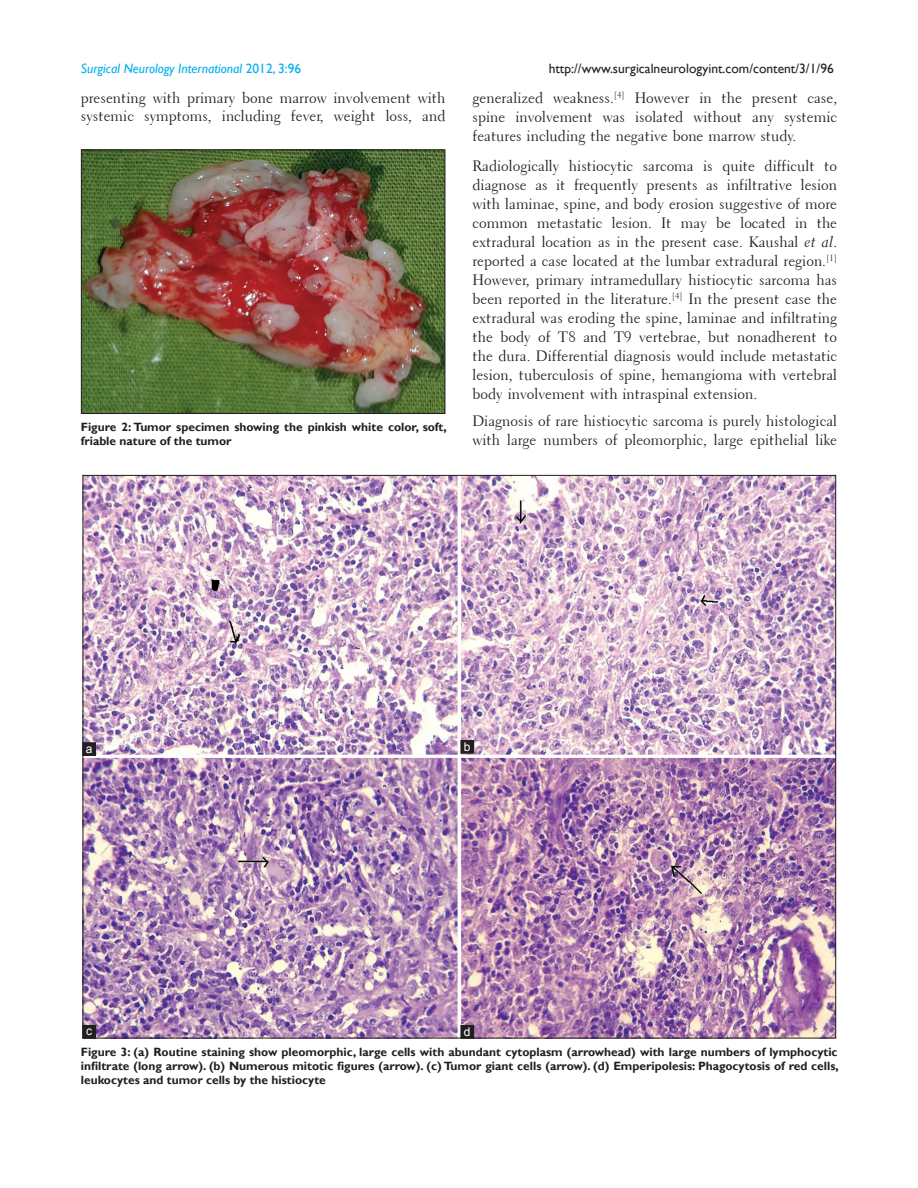
<style>
.page{position:relative;width:918px;height:1188px;background:#fff}
.page>*{position:absolute;margin:0;border:0;box-sizing:border-box;transform-origin:0 0}
.TX{font:15px/19px "Transitional 521 BT Roman A";color:#231f20}
.t1{font:13.5px "Gill Sans";color:#231f20}
.t2{font:italic 13.5px "Gill Sans";color:#00aeef}
.FGC{font:700 12px/14.4px "Gill Sans";color:#231f20;text-align:justify}
.LABEL{font:12px "Arial";color:#fff}
.s1{font-style:normal}
.s2{font-family:"Transitional 521 BT Cursive A"}
</style>
<div class="page">
<img style="left:85px;top:477px;width:749px;height:559px">
<div style="left:83px;top:743px;width:13px;height:12px;background:#231f20"></div>
<div style="left:83px;top:743px;width:13px;height:13px;border:1px solid #231f20"></div>
<div style="left:461px;top:740px;width:13px;height:13px;background:#231f20"></div>
<div style="left:83px;top:1025px;width:13px;height:13px;background:#231f20"></div>
<div style="left:461px;top:1025px;width:13px;height:13px;background:#231f20"></div>
<img style="left:83px;top:152px;width:360px;height:260px">
<div style="left:81px;top:150px;width:364px;height:264px;border:1px solid #231f20"></div>
<p class="t2" style="left:81px;top:61px;width:222px">Surgical Neurology International <span class="s1">2012, 3:96</span></p>
<p class="t1" style="left:549px;top:61px;width:287px">http://www.surgicalneurologyint.com/content/3/1/96</p>
<p class="TX" style="left:81px;top:89px;width:366px;line-height:18px">presenting with primary bone marrow involvement with systemic symptoms, including fever, weight loss, and</p>
<p class="TX" style="left:472px;top:89px;width:366px;text-align:justify">generalized weakness.<sup>[4]</sup> However in the present case, spine involvement was isolated without any systemic features including the negative bone marrow study.</p>
<p class="TX" style="left:472px;top:156px;width:366px;text-align:justify">Radiologically histiocytic sarcoma is quite difficult to diagnose as it frequently presents as infiltrative lesion with laminae, spine, and body erosion suggestive of more common metastatic lesion. It may be located in the extradural location as in the present case. Kaushal <span class="s2">et al</span>. reported a case located at the lumbar extradural region.<sup>[1] </sup>However, primary intramedullary histiocytic sarcoma has been reported in the literature.<sup>[4]</sup> In the present case the extradural was eroding the spine, laminae and infiltrating the body of T8 and T9 vertebrae, but nonadherent to the dura. Differential diagnosis would include metastatic lesion, tuberculosis of spine, hemangioma with vertebral body involvement with intraspinal extension.</p>
<p class="TX" style="left:472px;top:412px;width:366px">Diagnosis of rare histiocytic sarcoma is purely histological with large numbers of pleomorphic, large epithelial like</p>
<p class="FGC" style="left:81px;top:420px;width:367px">Figure 2: Tumor specimen showing the pinkish white color, soft, friable nature of the tumor</p>
<p class="LABEL" style="left:86px;top:740px;width:8px">a</p>
<p class="LABEL" style="left:464px;top:739px;width:8px">b</p>
<p class="LABEL" style="left:86px;top:1023px;width:7px">c</p>
<p class="LABEL" style="left:464px;top:1024px;width:8px">d</p>
<p class="FGC" style="left:81px;top:1045px;width:759px">Figure 3: (a) Routine staining show pleomorphic, large cells with abundant cytoplasm (arrowhead) with large numbers of lymphocytic infiltrate (long arrow). (b) Numerous mitotic figures (arrow). (c) Tumor giant cells (arrow). (d) Emperipolesis: Phagocytosis of red cells, leukocytes and tumor cells by the histiocyte</p>
</div>
